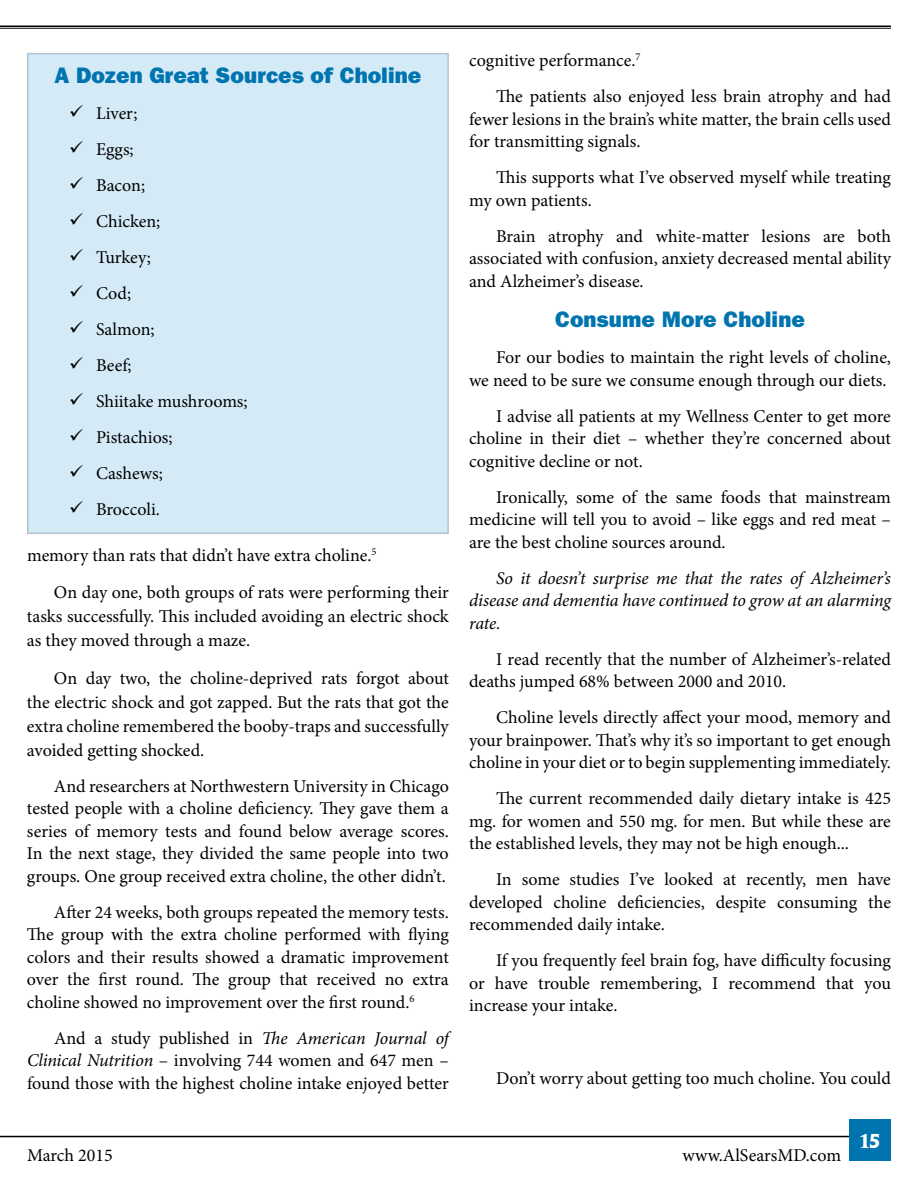
<style>
.page{position:relative;width:918px;height:1188px;background:#fff}
.page>*{position:absolute;margin:0;border:0;box-sizing:border-box;transform-origin:0 0}
.t1{font:22.5px "ITC Franklin Gothic Std Hvy";color:#0074af}
.t2{font:18px/22.5px "Minion Pro";color:#000;text-align:justify}
.t3{font:italic 18px/22.5px "Minion Pro";letter-spacing:-.01em;color:#000;text-align:justify}
.t4{font:700 18px "Penumbra Serif Std";color:#fff}
.s1{font-style:italic}
</style>
<div class="page">
<hr style="left:0;top:1136px;width:862px;height:1px;background:#000">
<div style="left:850px;top:1120px;width:41px;height:41px;background:#0074af"></div>
<hr style="left:0;top:26px;width:891px;height:1px;background:#000">
<hr style="left:0;top:28px;width:891px;height:1px;background:#000">
<div style="left:28px;top:54px;width:420px;height:479px;background:#d4ebf7"></div>
<div style="left:27px;top:53px;width:422px;height:481px;border:2px solid #b0c4ce"></div>
<p class="t1" style="left:55px;top:62px;width:368px">A Dozen Great Sources of Choline</p>
<p class="t2" style="left:69px;top:102px;width:70px">✓ Liver;</p>
<p class="t2" style="left:69px;top:138px;width:66px">✓ Eggs;</p>
<p class="t2" style="left:69px;top:174px;width:78px">✓ Bacon;</p>
<p class="t2" style="left:69px;top:210px;width:93px">✓ Chicken;</p>
<p class="t2" style="left:69px;top:246px;width:84px">✓ Turkey;</p>
<p class="t2" style="left:69px;top:282px;width:64px">✓ Cod;</p>
<p class="t2" style="left:69px;top:318px;width:87px">✓ Salmon;</p>
<p class="t2" style="left:69px;top:354px;width:64px">✓ Beef;</p>
<p class="t2" style="left:69px;top:390px;width:180px">✓ Shiitake mushrooms;</p>
<p class="t2" style="left:69px;top:426px;width:105px">✓ Pistachios;</p>
<p class="t2" style="left:69px;top:462px;width:95px">✓ Cashews;</p>
<p class="t2" style="left:69px;top:498px;width:92px">✓ Broccoli.</p>
<p class="t2" style="left:54px;top:536px;width:396px;line-height:37.5px;text-indent:-27px">memory than rats that didn’t have extra choline.<sup>5<br></sup>On day one, both groups of rats were performing their</p>
<p class="t2" style="left:27px;top:604px;width:423px;line-height:24px">tasks successfully. This included avoiding an electric shock as they moved through a maze.</p>
<p class="t2" style="left:27px;top:666px;width:423px;line-height:24px;text-indent:27px">On day two, the choline-deprived rats forgot about the electric shock and got zapped. But the rats that got the extra choline remembered the booby-traps and successfully avoided getting shocked.</p>
<p class="t2" style="left:27px;top:775px;width:423px;text-indent:27px">And researchers at Northwestern University in Chicago tested people with a choline deficiency. They gave them a series of memory tests and found below average scores.<br>In the next stage, they divided the same people into two groups. One group received extra choline, the other didn’t.</p>
<p class="t2" style="left:27px;top:901px;width:423px;text-indent:27px">After 24 weeks, both groups repeated the memory tests.<br>The group with the extra choline performed with flying colors and their results showed a dramatic improvement over the first round. The group that received no extra choline showed no improvement over the first round.<sup>6</sup></p>
<p class="t2" style="left:27px;top:1027px;width:423px;text-indent:27px">And a study published in <span class="s1">The American Journal of Clinical Nutrition</span> – involving 744 women and 647 men – found those with the highest choline intake enjoyed better</p>
<p class="t2" style="left:496px;top:42px;width:396px;line-height:36px;text-indent:-27px">cognitive performance.<sup>7<br></sup>The patients also enjoyed less brain atrophy and had</p>
<p class="t2" style="left:469px;top:108px;width:423px">fewer lesions in the brain’s white matter, the brain cells used for transmitting signals.</p>
<p class="t2" style="left:469px;top:166px;width:423px;text-indent:27px">This supports what I’ve observed myself while treating my own patients.</p>
<p class="t2" style="left:469px;top:225px;width:423px;text-indent:27px">Brain atrophy and white-matter lesions are both associated with confusion, anxiety decreased mental ability and Alzheimer’s disease.</p>
<p class="t1" style="left:555px;top:306px;width:251px">Consume More Choline</p>
<p class="t2" style="left:469px;top:346px;width:423px;text-align:right">For our bodies to maintain the right levels of choline,<br>we need to be sure we consume enough through our diets.</p>
<p class="t2" style="left:469px;top:405px;width:423px;text-indent:27px">I advise all patients at my Wellness Center to get more choline in their diet – whether they’re concerned about cognitive decline or not.</p>
<p class="t2" style="left:469px;top:486px;width:423px;text-indent:27px">Ironically, some of the same foods that mainstream medicine will tell you to avoid – like eggs and red meat – are the best choline sources around.</p>
<p class="t3" style="left:469px;top:566px;width:423px;text-indent:27px">So it doesn’t surprise me that the rates of Alzheimer’s disease and dementia have continued to grow at an alarming rate.</p>
<p class="t2" style="left:469px;top:648px;width:423px;text-indent:27px">I read recently that the number of Alzheimer’s-related deaths jumped 68% between 2000 and 2010.</p>
<p class="t2" style="left:469px;top:706px;width:423px;text-indent:27px">Choline levels directly affect your mood, memory and your brainpower. That’s why it’s so important to get enough choline in your diet or to begin supplementing immediately.</p>
<p class="t2" style="left:469px;top:787px;width:423px;text-indent:27px">The current recommended daily dietary intake is 425 mg. for women and 550 mg. for men. But while these are the established levels, they may not be high enough...</p>
<p class="t2" style="left:469px;top:868px;width:423px;text-indent:27px">In some studies I’ve looked at recently, men have developed choline deficiencies, despite consuming the recommended daily intake.</p>
<p class="t2" style="left:469px;top:949px;width:423px;text-indent:27px">If you frequently feel brain fog, have difficulty focusing or have trouble remembering, I recommend that you increase your intake.</p>
<p class="t2" style="left:496px;top:1068px;width:396px">Don’t worry about getting too much choline. You could</p>
<p class="t2" style="left:27px;top:1144px;width:87px">March 2015</p>
<p class="t2" style="left:683px;top:1144px;width:160px">www.AlSearsMD.com</p>
<p class="t4" style="left:861px;top:1129px;width:21px">15</p>
</div>
